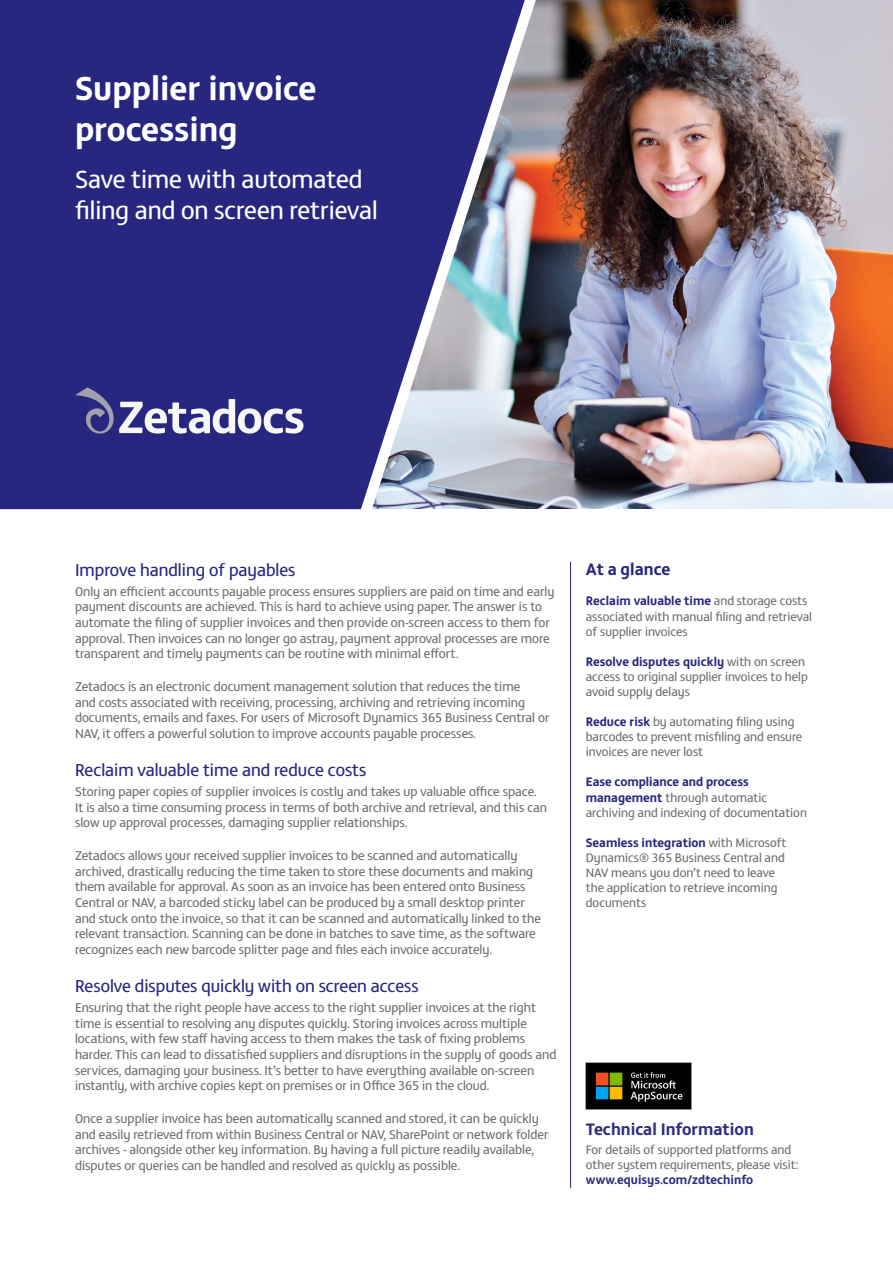
<style>
.page{position:relative;width:893px;height:1263px;background:#fff}
.page>*{position:absolute;margin:0;border:0;box-sizing:border-box;transform-origin:0 0}
.t1{font:700 33.9px/40.7px "FS Matthew";color:#fff}
.t2{font:25.35px/30.5px "FS Matthew";color:#fff}
.t3{font:17.55px "FS Matthew";color:#282780}
.t4{font:700 16.95px "FS Matthew";color:#2e2e7d}
.t5{font:700 16.95px "FS Matthew";color:#272780}
.t6{font:13.05px/15.6px "FS Matthew";color:#707070}
.t7{font:12.6px/15.1px "FS Matthew";color:#707070}
.t8{font:12.6px/15.1px "FS Matthew";color:#717071}
.t9{font:700 12.6px "FS Matthew";color:#2e2e7d}
.s1{font-weight:700;color:#272780}
</style>
<div class="page">
<img style="left:548px;top:0;width:345px;height:508px">
<div style="left:0;top:0;width:352px;height:510px;background:#282780"></div>
<hr style="left:570px;top:562px;width:1px;height:626px;background:#282780">
<img style="left:586px;top:1063px;width:106px;height:46px">
<svg style="left:75px;top:387px;width:228px;height:47px"></svg>
<img style="left:352px;top:0;width:196px;height:510px">
<h1 class="t1" style="left:75px;top:65px;width:243px">Supplier invoice processing</h1>
<h2 class="t2" style="left:75px;top:163px;width:304px">Save time with automated filing and on screen retrieval</h2>
<h3 class="t3" style="left:75px;top:557px;width:222px">Improve handling of payables</h3>
<p class="t6" style="left:75px;top:582px;width:481px">Only an efficient accounts payable process ensures suppliers are paid on time and early payment discounts are achieved. This is hard to achieve using paper. The answer is to automate the filing of supplier invoices and then provide on-screen access to them for approval. Then invoices can no longer go astray, payment approval processes are more transparent and timely payments can be routine with minimal effort.</p>
<p class="t6" style="left:75px;top:678px;width:476px">Zetadocs is an electronic document management solution that reduces the time<br>and costs associated with receiving, processing, archiving and retrieving incoming documents, emails and faxes. For users of Microsoft Dynamics 365 Business Central or NAV, it offers a powerful solution to improve accounts payable processes.</p>
<h3 class="t3" style="left:75px;top:757px;width:293px">Reclaim valuable time and reduce costs</h3>
<p class="t6" style="left:75px;top:783px;width:474px">Storing paper copies of supplier invoices is costly and takes up valuable office space.<br>It is also a time consuming process in terms of both archive and retrieval, and this can slow up approval processes, damaging supplier relationships.</p>
<p class="t6" style="left:75px;top:847px;width:468px">Zetadocs allows your received supplier invoices to be scanned and automatically archived, drastically reducing the time taken to store these documents and making them available for approval. As soon as an invoice has been entered onto Business Central or NAV, a barcoded sticky label can be produced by a small desktop printer and stuck onto the invoice, so that it can be scanned and automatically linked to the relevant transaction. Scanning can be done in batches to save time, as the software recognizes each new barcode splitter page and files each invoice accurately.</p>
<h3 class="t3" style="left:75px;top:973px;width:345px">Resolve disputes quickly with on screen access</h3>
<p class="t6" style="left:75px;top:999px;width:483px">Ensuring that the right people have access to the right supplier invoices at the right time is essential to resolving any disputes quickly. Storing invoices across multiple locations, with few staff having access to them makes the task of fixing problems harder. This can lead to dissatisfied suppliers and disruptions in the supply of goods and services, damaging your business. It’s better to have everything available on-screen instantly, with archive copies kept on premises or in Office 365 in the cloud.</p>
<p class="t6" style="left:75px;top:1110px;width:475px">Once a supplier invoice has been automatically scanned and stored, it can be quickly and easily retrieved from within Business Central or NAV, SharePoint or network folder archives - alongside other key information. By having a full picture readily available, disputes or queries can be handled and resolved as quickly as possible.</p>
<p class="t5" style="left:586px;top:556px;width:86px">At a glance</p>
<p class="t8" style="left:586px;top:593px;width:228px"><span class="s1">Reclaim valuable time</span> and storage costs associated with manual filing and retrieval of supplier invoices</p>
<p class="t7" style="left:586px;top:653px;width:224px"><span class="s1">Resolve disputes quickly</span> with on screen access to original supplier invoices to help avoid supply delays</p>
<p class="t7" style="left:586px;top:713px;width:218px"><span class="s1">Reduce risk</span> by automating filing using barcodes to prevent misfiling and ensure invoices are never lost</p>
<p class="t7" style="left:586px;top:774px;width:223px"><span class="s1">Ease compliance and process management</span> through automatic archiving and indexing of documentation</p>
<p class="t7" style="left:586px;top:834px;width:202px"><span class="s1">Seamless integration</span> with Microsoft<br>Dynamics® 365 Business Central and<br>NAV means you don’t need to leave the application to retrieve incoming documents</p>
<p class="t4" style="left:586px;top:1115px;width:170px">Technical Information</p>
<p class="t7" style="left:586px;top:1141px;width:214px">For details of supported platforms and other system requirements, please visit:</p>
<p class="t9" style="left:586px;top:1170px;width:169px">www.equisys.com/zdtechinfo</p>
</div>
